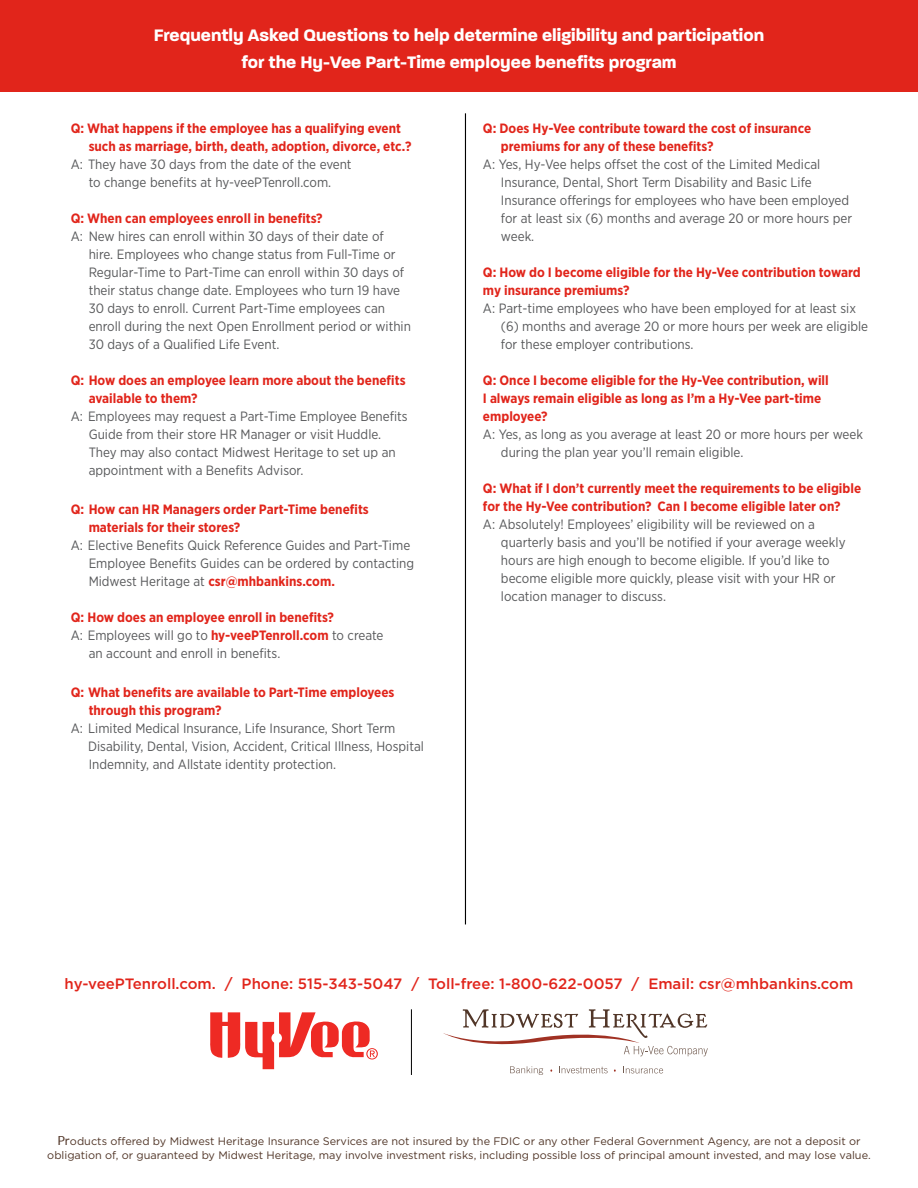
<style>
.page{position:relative;width:918px;height:1188px;background:#fff}
.page>*{position:absolute;margin:0;border:0;box-sizing:border-box;transform-origin:0 0}
.t1{font:700 18px/27px "Paralucent";color:#fff;text-align:center}
.t2{font:500 15px "Gotham";color:#e1251b}
.t3{font:13.5px/18px "Gotham Narrow";color:#58595b}
.t4{font:700 13.5px/18px "Gotham Narrow";color:#e1251b}
.t5{font:10.95px/13px "Gotham";color:#513628;text-align:center}
.s1{font-weight:700;color:#e1251b}
.s2{font-family:"Lato";font-size:12.45px}
</style>
<div class="page">
<hr style="left:465px;top:113px;width:1px;height:811px;background:#000">
<svg style="left:443px;top:1009px;width:265px;height:47px"></svg>
<svg style="left:510px;top:1066px;width:33px;height:9px"></svg>
<svg style="left:559px;top:1066px;width:49px;height:7px"></svg>
<svg style="left:623px;top:1067px;width:40px;height:6px"></svg>
<svg style="left:210px;top:1012px;width:168px;height:57px"></svg>
<hr style="left:411px;top:1009px;width:1px;height:66px;background:#000">
<div style="left:0;top:0;width:918px;height:92px;background:#e1251b"></div>
<h1 class="t1" style="left:154px;top:21px;width:612px">Frequently Asked Questions to help determine eligibility and participation for the Hy-Vee Part-Time employee benefits program</h1>
<p class="t4" style="left:89px;top:119px;width:325px;text-indent:-18px">Q: What happens if the employee has a qualifying event such as marriage, birth, death, adoption, divorce, etc.?</p>
<p class="t3" style="left:71px;top:155px;width:282px;text-align:center">A: They have 30 days from the date of the event to change benefits at hy-veePTenroll.com.</p>
<p class="t4" style="left:71px;top:209px;width:254px">Q: When can employees enroll in benefits?</p>
<p class="t3" style="left:89px;top:227px;width:324px;text-indent:-18px">A: New hires can enroll within 30 days of their date of hire. Employees who change status from Full-Time or Regular-Time to Part-Time can enroll within 30 days of their status change date. Employees who turn 19 have 30 days to enroll. Current Part-Time employees can enroll during the next Open Enrollment period or within 30 days of a Qualified Life Event.</p>
<p class="t4" style="left:89px;top:371px;width:318px;text-indent:-18px">Q: How does an employee learn more about the benefits available to them?</p>
<p class="t3" style="left:89px;top:407px;width:321px;text-indent:-18px">A: Employees may request a Part-Time Employee Benefits Guide from their store HR Manager or visit Huddle.<br>They may also contact Midwest Heritage to set up an appointment with a Benefits Advisor.</p>
<p class="t4" style="left:89px;top:500px;width:282px;text-indent:-18px">Q: How can HR Managers order Part-Time benefits materials for their stores?</p>
<p class="t3" style="left:89px;top:536px;width:327px;text-indent:-18px">A: Elective Benefits Quick Reference Guides and Part-Time<br>Employee Benefits Guides can be ordered by contacting<br>Midwest Heritage at <span class="s1">csr@mhbankins.com.</span></p>
<p class="t4" style="left:71px;top:608px;width:265px">Q: How does an employee enroll in benefits?</p>
<p class="t3" style="left:71px;top:626px;width:314px">A: Employees will go to <span class="s1">hy-veePTenroll.com</span> to create</p>
<p class="t3" style="left:89px;top:644px;width:193px">an account and enroll in benefits.</p>
<p class="t4" style="left:89px;top:683px;width:307px;text-indent:-18px">Q: What benefits are available to Part-Time employees through this program?</p>
<p class="t3" style="left:88px;top:719px;width:337px;text-indent:-17px">A: Limited Medical Insurance, Life Insurance, Short Term<br>Disability, Dental, Vision, Accident, Critical Illness, Hospital<br>Indemnity, and Allstate identity protection.</p>
<p class="t4" style="left:501px;top:119px;width:312px;text-indent:-18px">Q: Does Hy-Vee contribute toward the cost of insurance premiums for any of these benefits?</p>
<p class="t3" style="left:501px;top:155px;width:353px;text-indent:-18px">A: Yes, Hy-Vee helps offset the cost of the Limited Medical Insurance, Dental, Short Term Disability and Basic Life Insurance offerings for employees who have been employed for at least six (6) months and average 20 or more hours per week.</p>
<p class="t4" style="left:483px;top:263px;width:379px">Q: How do I become eligible for the Hy-Vee contribution toward my insurance premiums?</p>
<p class="t3" style="left:501px;top:299px;width:369px;text-indent:-18px">A: Part-time employees who have been employed for at least six (6) months and average 20 or more hours per week are eligible for these employer contributions.</p>
<p class="t4" style="left:483px;top:371px;width:347px">Q: Once I become eligible for the Hy-Vee contribution, will<br>I always remain eligible as long as I’m a Hy-Vee part-time employee?</p>
<p class="t3" style="left:501px;top:425px;width:364px;text-indent:-18px">A: Yes, as long as you average at least 20 or more hours per week during the plan year you’ll remain eligible.</p>
<p class="t4" style="left:483px;top:479px;width:380px">Q: What if I don’t currently meet the requirements to be eligible for the Hy-Vee contribution? Can I become eligible later on?</p>
<p class="t3" style="left:501px;top:515px;width:346px;text-indent:-18px">A: Absolutely! Employees’ eligibility will be reviewed on a quarterly basis and you’ll be notified if your average weekly hours are high enough to become eligible. If you’d like to become eligible more quickly, please visit with your HR or location manager to discuss.</p>
<p class="t2" style="left:65px;top:975px;width:790px">hy-veePTenroll.com. / Phone: 515-343-5047 / Toll-free: 1-800-622-0057 / Email: csr@mhbankins.com</p>
<p class="t5" style="left:47px;top:1135px;width:825px"><span class="s2">Pr</span>oducts offered by Midwest Heritage Insurance Services are not insured by the FDIC or any other Federal Government Agency, are not a deposit or obligation of, or guaranteed by Midwest Heritage, may involve investment risks, including possible loss of principal amount invested, and may lose value.</p>
</div>
